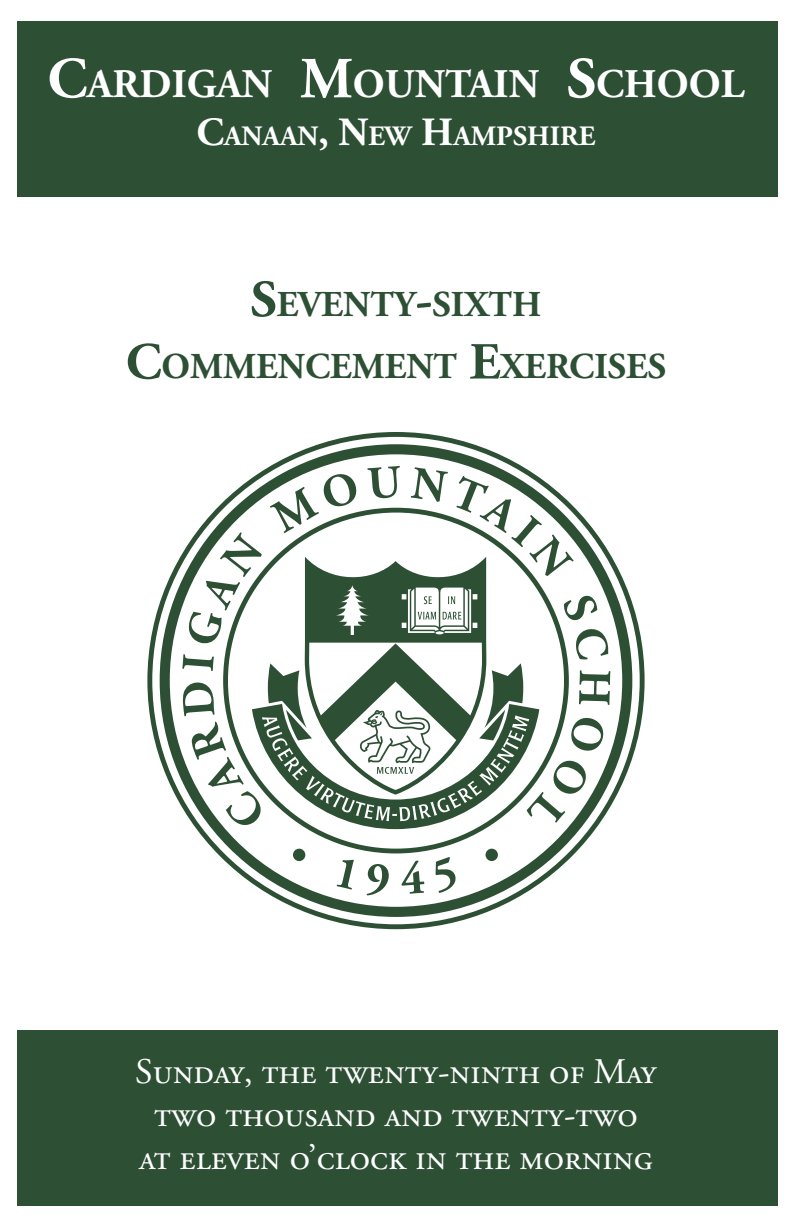
<style>
.page{position:relative;width:792px;height:1224px;background:#fff}
.page>*{position:absolute;margin:0;border:0;box-sizing:border-box;transform-origin:0 0}
.t1{font:700 40.6px "Adobe Garamond Pro";color:#fff}
.t2{font:700 36.4px/62.4px "Adobe Garamond Pro";color:#2d5035;text-align:center}
.t3{font:36px/43.2px "Adobe Garamond Pro";color:#fff;text-align:center}
.t4{font:700 28px "Adobe Garamond Pro";color:#fff}
.s1{font-size:58px}
.s2{font-size:40px}
.s3{font-size:52px}
</style>
<div class="page">
<div style="left:17px;top:22px;width:761px;height:175px;background:#2d5035"></div>
<svg style="left:147px;top:432px;width:498px;height:497px"></svg>
<svg style="left:160px;top:444px;width:472px;height:473px"></svg>
<svg style="left:402px;top:588px;width:75px;height:46px"></svg>
<svg style="left:336px;top:585px;width:33px;height:50px"></svg>
<div style="left:17px;top:1030px;width:761px;height:176px;background:#2d5035"></div>
<p class="t1" style="left:47px;top:61px;width:699px"><span class="s1">C</span>ARDIGAN <span class="s1">M</span>OUNTAIN <span class="s1">S</span>CHOOL</p>
<p class="t4" style="left:197px;top:120px;width:400px"><span class="s2">C</span>ANAAN<span class="s2">, N</span>EW <span class="s2">H</span>AMPSHIRE</p>
<p class="t2" style="left:126px;top:274px;width:542px"><span class="s3">S</span>EVENTY<span class="s3">-</span>SIXTH<br><span class="s3">C</span>OMMENCEMENT <span class="s3">E</span>XERCISES</p>
<p class="t3" style="left:135px;top:1051px;width:523px">Sunday, the twenty-ninth of May two thousand and twenty-two at eleven o’clock in the morning</p>
</div>
